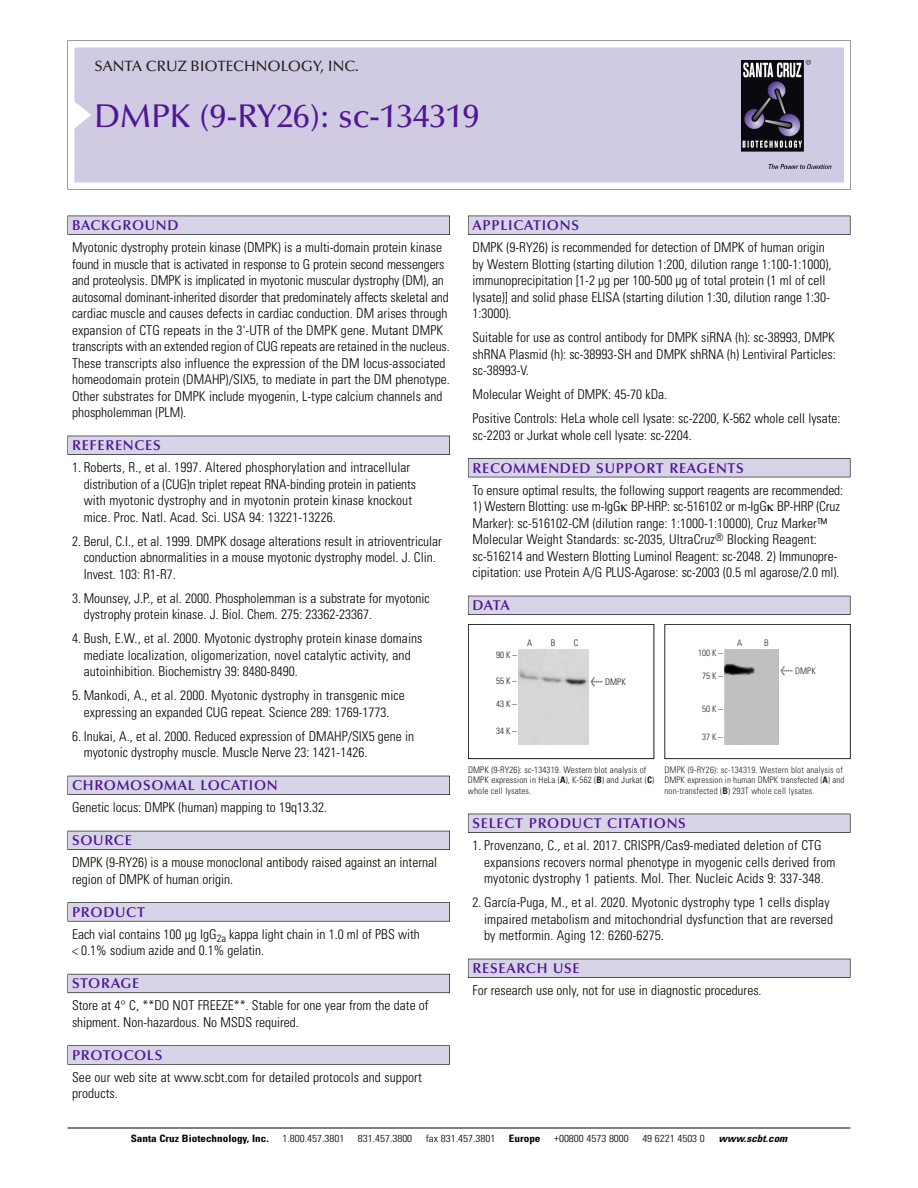
<style>
.page{position:relative;width:918px;height:1188px;background:#fff}
.page>*{position:absolute;margin:0;border:0;box-sizing:border-box;transform-origin:0 0}
.t1{font:500 33px "Optima";color:#511695}
.t2{font:500 15px "Optima";color:#231f20}
.t3{font:600 14.25px "Optima";letter-spacing:.05em;color:#511695}
.t4{font:300 condensed 13.5px/16.5px "Univers";color:#000}
.t5{font:300 condensed 10.2px "Univers";color:#000;scale:1.1 1}
.t6{font:700 condensed 10.2px "Univers";color:#000;scale:1.1 1}
.t7{font:italic 700 condensed 10.2px "Univers";color:#000;scale:1.1 1}
.t8{font:300 condensed 9px/10.5px "Univers";letter-spacing:.015em;color:#272526}
.t9{font:300 condensed 9px/10.5px "Univers";letter-spacing:.015em;color:#191919}
.s1{font-family:"Meta Plus";font-weight:400;font-stretch:normal;font-size:10.5px}
.s2{font-weight:700}
</style>
<div class="page">
<svg style="left:74px;top:41px;width:777px;height:148px"></svg>
<div style="left:74px;top:47px;width:770px;height:135px;background:#d1cae3"></div>
<img style="left:741px;top:60px;width:90px;height:108px">
<div style="left:68px;top:216px;width:382px;height:19px;background:#535256"></div>
<div style="left:68px;top:216px;width:381px;height:18px;background:#d7d4e8"></div>
<div style="left:68px;top:436px;width:382px;height:19px;background:#525156"></div>
<div style="left:68px;top:436px;width:381px;height:18px;background:#d7d4e8"></div>
<div style="left:68px;top:776px;width:382px;height:19px;background:#515057"></div>
<div style="left:68px;top:776px;width:381px;height:18px;background:#d7d4e8"></div>
<div style="left:68px;top:831px;width:382px;height:19px;background:#535259"></div>
<div style="left:68px;top:831px;width:381px;height:18px;background:#d7d4e8"></div>
<svg style="left:68px;top:902px;width:382px;height:20px"></svg>
<div style="left:68px;top:903px;width:381px;height:18px;background:#d7d4e8"></div>
<div style="left:68px;top:974px;width:382px;height:19px;background:#64626c"></div>
<div style="left:68px;top:974px;width:381px;height:18px;background:#d7d4e8"></div>
<div style="left:68px;top:1045px;width:382px;height:20px;background:#636364"></div>
<div style="left:68px;top:1046px;width:381px;height:18px;background:#d7d4e8"></div>
<div style="left:468px;top:216px;width:382px;height:19px;background:#535256"></div>
<div style="left:468px;top:216px;width:382px;height:18px;background:#d7d4e8"></div>
<div style="left:468px;top:458px;width:382px;height:19px;background:#515155"></div>
<div style="left:468px;top:459px;width:382px;height:18px;background:#d7d4e8"></div>
<div style="left:468px;top:596px;width:382px;height:19px;background:#515057"></div>
<div style="left:468px;top:596px;width:382px;height:18px;background:#d7d4e8"></div>
<div style="left:468px;top:814px;width:382px;height:19px;background:#525156"></div>
<div style="left:468px;top:814px;width:382px;height:18px;background:#d7d4e8"></div>
<div style="left:468px;top:959px;width:382px;height:19px;background:#515057"></div>
<div style="left:468px;top:959px;width:382px;height:18px;background:#d7d4e8"></div>
<hr style="left:68px;top:1128px;width:782px;height:1px;background:#000">
<div style="left:468px;top:624px;width:186px;height:135px;border:1px solid #191919"></div>
<img style="left:518px;top:649px;width:70px;height:95px">
<div style="left:664px;top:624px;width:187px;height:135px;border:1px solid #272526"></div>
<img style="left:724px;top:649px;width:54px;height:95px">
<p class="t2" style="left:94px;top:60px;width:266px">SANTA CRUZ BIOTECHNOLOGY, INC.</p>
<p class="t1" style="left:94px;top:102px;width:386px">DMPK (9-RY26): sc-134319</p>
<p class="t3" style="left:72px;top:219px;width:108px">BACKGROUND</p>
<p class="t4" style="left:72px;top:240px;width:379px">Myotonic dystrophy protein kinase (DMPK) is a multi-domain protein kinase found in muscle that is activated in response to G protein second messengers and proteolysis. DMPK is implicated in myotonic muscular dystrophy (DM), an autosomal dominant-inherited disorder that predominately affects skeletal and cardiac muscle and causes defects in cardiac conduction. DM arises through expansion of CTG repeats in the 3'-UTR of the DMPK gene. Mutant DMPK transcripts with an extended region of CUG repeats are retained in the nucleus.<br>These transcripts also influence the expression of the DM locus-associated homeodomain protein (DMAHP)/SIX5, to mediate in part the DM phenotype.<br>Other substrates for DMPK include myogenin, L-type calcium channels and phospholemman (PLM).</p>
<p class="t3" style="left:72px;top:439px;width:90px">REFERENCES</p>
<p class="t4" style="left:84px;top:460px;width:334px;text-indent:-12px">1. Roberts, R., et al. 1997. Altered phosphorylation and intracellular distribution of a (CUG)n triplet repeat RNA-binding protein in patients with myotonic dystrophy and in myotonin protein kinase knockout mice. Proc. Natl. Acad. Sci. USA 94: 13221-13226.</p>
<p class="t4" style="left:84px;top:534px;width:360px;text-indent:-12px">2. Berul, C.I., et al. 1999. DMPK dosage alterations result in atrioventricular conduction abnormalities in a mouse myotonic dystrophy model. J. Clin.<br>Invest. 103: R1-R7.</p>
<p class="t4" style="left:84px;top:591px;width:348px;text-indent:-12px">3. Mounsey, J.P., et al. 2000. Phospholemman is a substrate for myotonic dystrophy protein kinase. J. Biol. Chem. 275: 23362-23367.</p>
<p class="t4" style="left:84px;top:631px;width:340px;text-indent:-12px">4. Bush, E.W., et al. 2000. Myotonic dystrophy protein kinase domains mediate localization, oligomerization, novel catalytic activity, and autoinhibition. Biochemistry 39: 8480-8490.</p>
<p class="t4" style="left:72px;top:688px;width:334px;text-align:center">5. Mankodi, A., et al. 2000. Myotonic dystrophy in transgenic mice expressing an expanded CUG repeat. Science 289: 1769-1773.</p>
<p class="t4" style="left:84px;top:729px;width:332px;text-indent:-12px">6. Inukai, A., et al. 2000. Reduced expression of DMAHP/SIX5 gene in myotonic dystrophy muscle. Muscle Nerve 23: 1421-1426.</p>
<p class="t3" style="left:72px;top:779px;width:207px">CHROMOSOMAL LOCATION</p>
<p class="t4" style="left:72px;top:801px;width:257px">Genetic locus: DMPK (human) mapping to 19q13.32.</p>
<p class="t3" style="left:72px;top:834px;width:61px">SOURCE</p>
<p class="t4" style="left:72px;top:856px;width:367px">DMPK (9-RY26) is a mouse monoclonal antibody raised against an internal region of DMPK of human origin.</p>
<p class="t3" style="left:72px;top:906px;width:74px">PRODUCT</p>
<p class="t4" style="left:72px;top:927px;width:349px">Each vial contains 100 µg IgG<sub>2a</sub> kappa light chain in 1.0 ml of PBS with &lt; 0.1% sodium azide and 0.1% gelatin.</p>
<p class="t3" style="left:72px;top:978px;width:69px">STORAGE</p>
<p class="t4" style="left:72px;top:999px;width:358px">Store at 4° C, **DO NOT FREEZE**. Stable for one year from the date of shipment. Non-hazardous. No MSDS required.</p>
<p class="t3" style="left:72px;top:1049px;width:92px">PROTOCOLS</p>
<p class="t4" style="left:72px;top:1070px;width:351px">See our web site at www.scbt.com for detailed protocols and support products.</p>
<p class="t3" style="left:473px;top:219px;width:108px">APPLICATIONS</p>
<p class="t4" style="left:473px;top:240px;width:360px">DMPK (9-RY26) is recommended for detection of DMPK of human origin by Western Blotting (starting dilution 1:200, dilution range 1:100-1:1000), immunoprecipitation [1-2 µg per 100-500 µg of total protein (1 ml of cell lysate)] and solid phase ELISA (starting dilution 1:30, dilution range 1:30- 1:3000).</p>
<p class="t4" style="left:473px;top:330px;width:365px;text-align:justify">Suitable for use as control antibody for DMPK siRNA (h): sc-38993, DMPK shRNA Plasmid (h): sc-38993-SH and DMPK shRNA (h) Lentiviral Particles: sc-38993-V.</p>
<p class="t4" style="left:473px;top:387px;width:196px">Molecular Weight of DMPK: 45-70 kDa.</p>
<p class="t4" style="left:473px;top:411px;width:370px">Positive Controls: HeLa whole cell lysate: sc-2200, K-562 whole cell lysate: sc-2203 or Jurkat whole cell lysate: sc-2204.</p>
<p class="t3" style="left:473px;top:462px;width:273px">RECOMMENDED SUPPORT REAGENTS</p>
<p class="t4" style="left:473px;top:483px;width:372px">To ensure optimal results, the following support reagents are recommended:</p>
<p class="t4" style="left:473px;top:499px;width:369px">1) Western Blotting: use m-IgG BP-HRP: sc-516102 or m-IgG BP-HRP (Cruz Marker): sc-516102-CM (dilution range: 1:1000-1:10000), Cruz Marker™ Molecular Weight Standards: sc-2035, UltraCruz<sup>®</sup> Blocking Reagent: sc-516214 and Western Blotting Luminol Reagent: sc-2048. 2) Immunopre&shy;cipitation: use Protein A/G PLUS-Agarose: sc-2003 (0.5 ml agarose/2.0 ml).</p>
<p class="t3" style="left:473px;top:599px;width:39px">DATA</p>
<p class="t9" style="left:527px;top:638px;width:7px">A</p>
<p class="t9" style="left:551px;top:638px;width:6px">B</p>
<p class="t9" style="left:574px;top:638px;width:6px">C</p>
<p class="t8" style="left:737px;top:638px;width:7px">A</p>
<p class="t8" style="left:764px;top:638px;width:6px">B</p>
<p class="t9" style="left:496px;top:650px;width:22px">90K–</p>
<p class="t9" style="left:496px;top:677px;width:22px">55K–</p>
<p class="t9" style="left:496px;top:700px;width:22px">43K–</p>
<p class="t9" style="left:496px;top:727px;width:22px">34K–</p>
<p class="t9" style="left:590px;top:678px;width:37px"><span class="s1">&lt;</span> DMPK</p>
<p class="t8" style="left:698px;top:649px;width:26px">100 K –</p>
<p class="t8" style="left:702px;top:672px;width:22px">75 K –</p>
<p class="t8" style="left:702px;top:705px;width:22px">50 K –</p>
<p class="t8" style="left:702px;top:733px;width:22px">37 K –</p>
<p class="t8" style="left:780px;top:666px;width:37px"><span class="s1">&lt;</span> DMPK</p>
<p class="t9" style="left:468px;top:765px;width:188px">DMPK (9-RY26): sc-134319. Western blot analysis of<br>DMPK expression in HeLa (<span class="s2">A</span>), K-562 (<span class="s2">B</span>) and Jurkat (<span class="s2">C</span>) whole cell lysates.</p>
<p class="t8" style="left:664px;top:765px;width:181px">DMPK (9-RY26): sc-134319. Western blot analysis of<br>DMPK expression in human DMPK transfected (<span class="s2">A</span>) and non-transfected (<span class="s2">B</span>) 293T whole cell lysates.</p>
<p class="t3" style="left:473px;top:817px;width:215px">SELECT PRODUCT CITATIONS</p>
<p class="t4" style="left:484px;top:838px;width:353px;text-indent:-12px">1. Provenzano, C., et al. 2017. CRISPR/Cas9-mediated deletion of CTG expansions recovers normal phenotype in myogenic cells derived from myotonic dystrophy 1 patients. Mol. Ther. Nucleic Acids 9: 337-348.</p>
<p class="t4" style="left:484px;top:895px;width:350px;text-indent:-12px">2. García-Puga, M., et al. 2020. Myotonic dystrophy type 1 cells display impaired metabolism and mitochondrial dysfunction that are reversed by metformin. Aging 12: 6260-6275.</p>
<p class="t3" style="left:473px;top:962px;width:109px">RESEARCH USE</p>
<p class="t4" style="left:473px;top:983px;width:291px">For research use only, not for use in diagnostic procedures.</p>
<p class="t6" style="left:131px;top:1135px;width:127px">Santa Cruz Biotechnology, Inc.</p>
<p class="t5" style="left:282px;top:1135px;width:58px">1.800.457.3801</p>
<p class="t5" style="left:358px;top:1135px;width:51px">831.457.3800</p>
<p class="t5" style="left:426px;top:1135px;width:65px">fax 831.457.3801</p>
<p class="t6" style="left:509px;top:1135px;width:30px">Europe</p>
<p class="t5" style="left:554px;top:1135px;width:69px">+00800 4573 8000</p>
<p class="t5" style="left:642px;top:1135px;width:58px">49 6221 4503 0</p>
<p class="t7" style="left:719px;top:1135px;width:66px">www.scbt.com</p>
</div>
